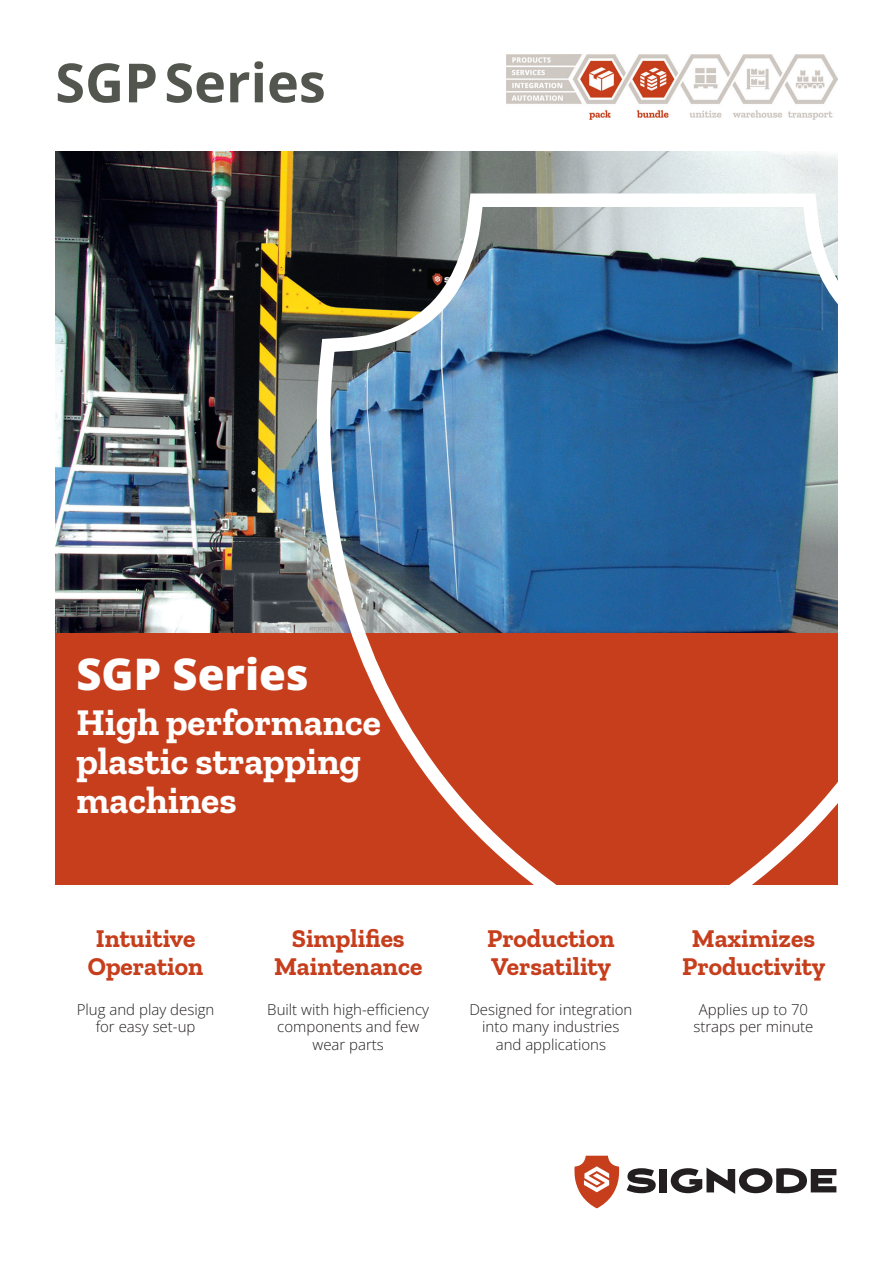
<style>
.page{position:relative;width:893px;height:1263px;background:#fff}
.page>*{position:absolute;margin:0;border:0;box-sizing:border-box;transform-origin:0 0}
.t1{font:700 54px "Open Sans";color:#52564f}
.t2{font:800 43.5px "Open Sans";color:#fff}
.t3{font:700 37.5px/39px "Zilla Slab";color:#fff}
.t4{font:700 25.5px/28.5px "Zilla Slab";color:#c63e1c;text-align:center}
.t5{font:300 15px/17.2px "Open Sans";color:#231f20;text-align:center}
</style>
<div class="page">
<img style="left:55px;top:152px;width:783px;height:481px">
<svg style="left:574px;top:1156px;width:45px;height:52px"></svg>
<svg style="left:627px;top:1168px;width:29px;height:25px"></svg>
<div style="left:659px;top:1169px;width:8px;height:23px;background:#231f20"></div>
<svg style="left:671px;top:1167px;width:165px;height:27px"></svg>
<div style="left:55px;top:633px;width:783px;height:251px;background:#c63e1c"></div>
<img style="left:303px;top:185px;width:535px;height:700px">
<img style="left:506px;top:54px;width:332px;height:66px">
<h1 class="t1" style="left:55px;top:46px;width:272px">SGP Series</h1>
<h2 class="t2" style="left:77px;top:644px;width:233px">SGP Series</h2>
<h3 class="t3" style="left:77px;top:703px;width:306px">High performance plastic strapping machines</h3>
<h3 class="t4" style="left:88px;top:924px;width:117px">Intuitive<br>Operation</h3>
<h3 class="t4" style="left:274px;top:924px;width:150px">Simplifies<br>Maintenance</h3>
<h3 class="t4" style="left:487px;top:924px;width:129px;text-align:left">Production<br>Versatility</h3>
<h3 class="t4" style="left:682px;top:924px;width:145px">Maximizes<br>Productivity</h3>
<p class="t5" style="left:77px;top:1001px;width:139px">Plug and play design for easy set-up</p>
<p class="t5" style="left:267px;top:1001px;width:163px">Built with high-efficiency components and few wear parts</p>
<p class="t5" style="left:469px;top:1001px;width:165px">Designed for integration into many industries and applications</p>
<p class="t5" style="left:693px;top:1001px;width:122px">Applies up to 70 straps per minute</p>
</div>
